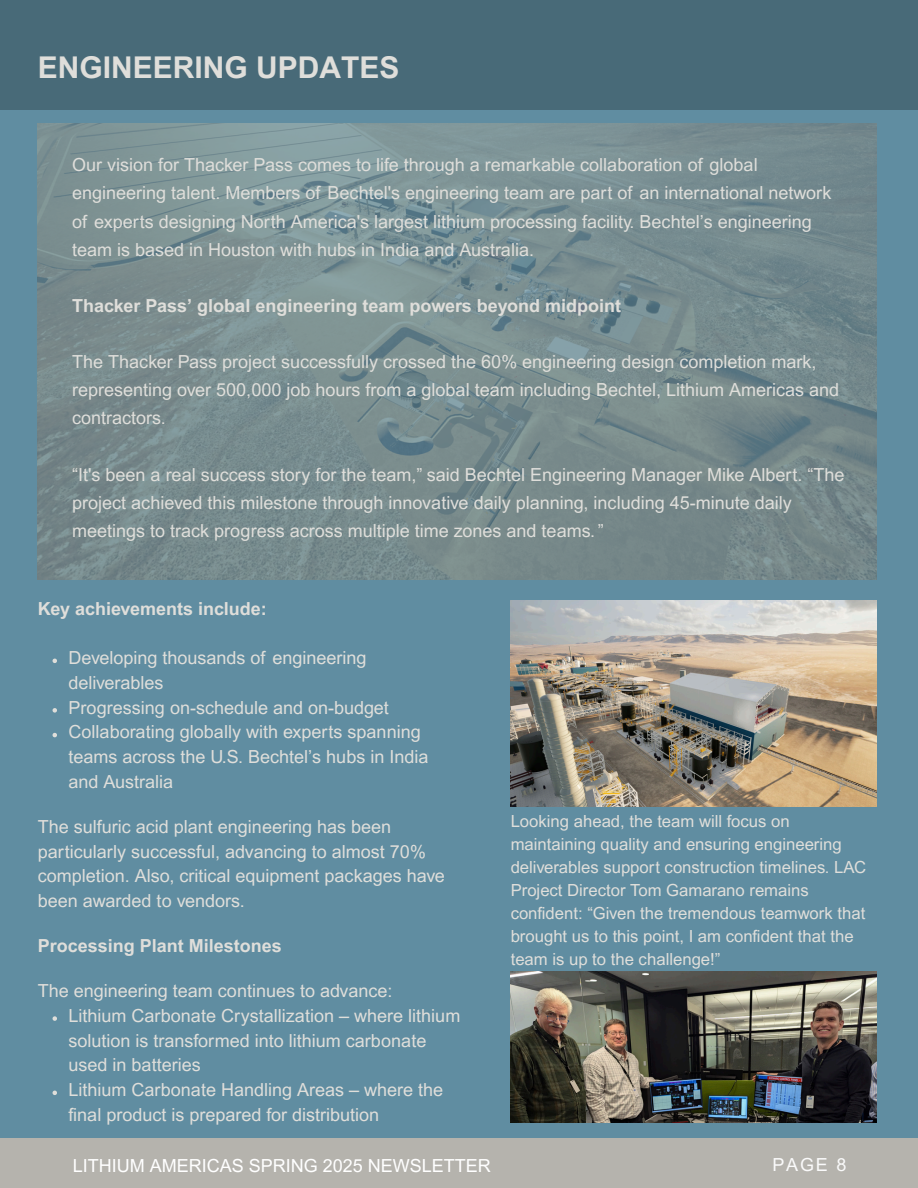
<style>
.page{position:relative;width:918px;height:1188px;background:#608da1}
.page>*{position:absolute;margin:0;border:0;box-sizing:border-box;transform-origin:0 0}
.t1{font:700 30px "Arial MT Pro";color:#dfdeda}
.t2{font:18px/24.8px "Arial MT Pro";color:#dfdeda}
.t3{font:700 18px "Arial MT Pro";color:#dfdeda}
.t4{font:18px "Arial MT Pro";color:#fff}
.t5{font:18px "Arial MT Pro";color:#fafafa}
.t6{font:16.65px/23px "Arial MT Pro";color:#dfdeda}
</style>
<div class="page">
<div style="left:1px;top:1139px;width:917px;height:49px;background:#b5b3ad"></div>
<div style="left:1px;top:0;width:917px;height:109px;background:#486a78"></div>
<img style="left:38px;top:123px;width:838px;height:457px">
<img style="left:511px;top:972px;width:365px;height:150px">
<img style="left:511px;top:601px;width:365px;height:206px">
<svg style="left:53px;top:659px;width:4px;height:4px"></svg>
<svg style="left:53px;top:708px;width:4px;height:5px"></svg>
<svg style="left:53px;top:733px;width:4px;height:4px"></svg>
<svg style="left:53px;top:1016px;width:4px;height:5px"></svg>
<svg style="left:53px;top:1091px;width:4px;height:4px"></svg>
<p class="t1" style="left:38px;top:56px;width:363px">ENGINEERING UPDATES</p>
<h3 class="t2" style="left:72px;top:153px;width:761px;line-height:28.2px">Our vision for Thacker Pass comes to life through a remarkable collaboration of global engineering talent. Members of Bechtel's engineering team are part of an international network of experts designing North America's largest lithium processing facility. Bechtel’s engineering team is based in Houston with hubs in India and Australia.</h3>
<p class="t3" style="left:72px;top:299px;width:551px">Thacker Pass’ global engineering team powers beyond midpoint</p>
<p class="t2" style="left:72px;top:350px;width:769px;line-height:28.2px">The Thacker Pass project successfully crossed the 60% engineering design completion mark, representing over 500,000 job hours from a global team including Bechtel, Lithium Americas and contractors.</p>
<h3 class="t2" style="left:72px;top:462px;width:774px;line-height:28.2px">“It's been a real success story for the team,” said Bechtel Engineering Manager Mike Albert. “The project achieved this milestone through innovative daily planning, including 45-minute daily meetings to track progress across multiple time zones and teams.”</h3>
<p class="t3" style="left:38px;top:602px;width:230px">Key achievements include:</p>
<p class="t2" style="left:68px;top:648px;width:300px">Developing thousands of engineering deliverables</p>
<p class="t2" style="left:68px;top:697px;width:322px">Progressing on-schedule and on-budget</p>
<p class="t2" style="left:68px;top:722px;width:361px">Collaborating globally with experts spanning teams across the U.S. Bechtel’s hubs in India and Australia</p>
<p class="t2" style="left:38px;top:817px;width:408px">The sulfuric acid plant engineering has been particularly successful, advancing to almost 70% completion. Also, critical equipment packages have been awarded to vendors.</p>
<p class="t3" style="left:38px;top:939px;width:245px">Processing Plant Milestones</p>
<p class="t2" style="left:38px;top:981px;width:356px">The engineering team continues to advance:</p>
<p class="t2" style="left:68px;top:1006px;width:393px">Lithium Carbonate Crystallization – where lithium solution is transformed into lithium carbonate used in batteries</p>
<p class="t2" style="left:68px;top:1080px;width:376px">Lithium Carbonate Handling Areas – where the final product is prepared for distribution</p>
<p class="t6" style="left:511px;top:812px;width:357px">Looking ahead, the team will focus on maintaining quality and ensuring engineering deliverables support construction timelines. LAC Project Director Tom Gamarano remains confident: “Given the tremendous teamwork that brought us to this point, I am confident that the team is up to the challenge!”</p>
<p class="t4" style="left:73px;top:1159px;width:420px">LITHIUM AMERICAS SPRING 2025 NEWSLETTER</p>
<p class="t5" style="left:772px;top:1158px;width:76px">PAGE 8</p>
</div>
